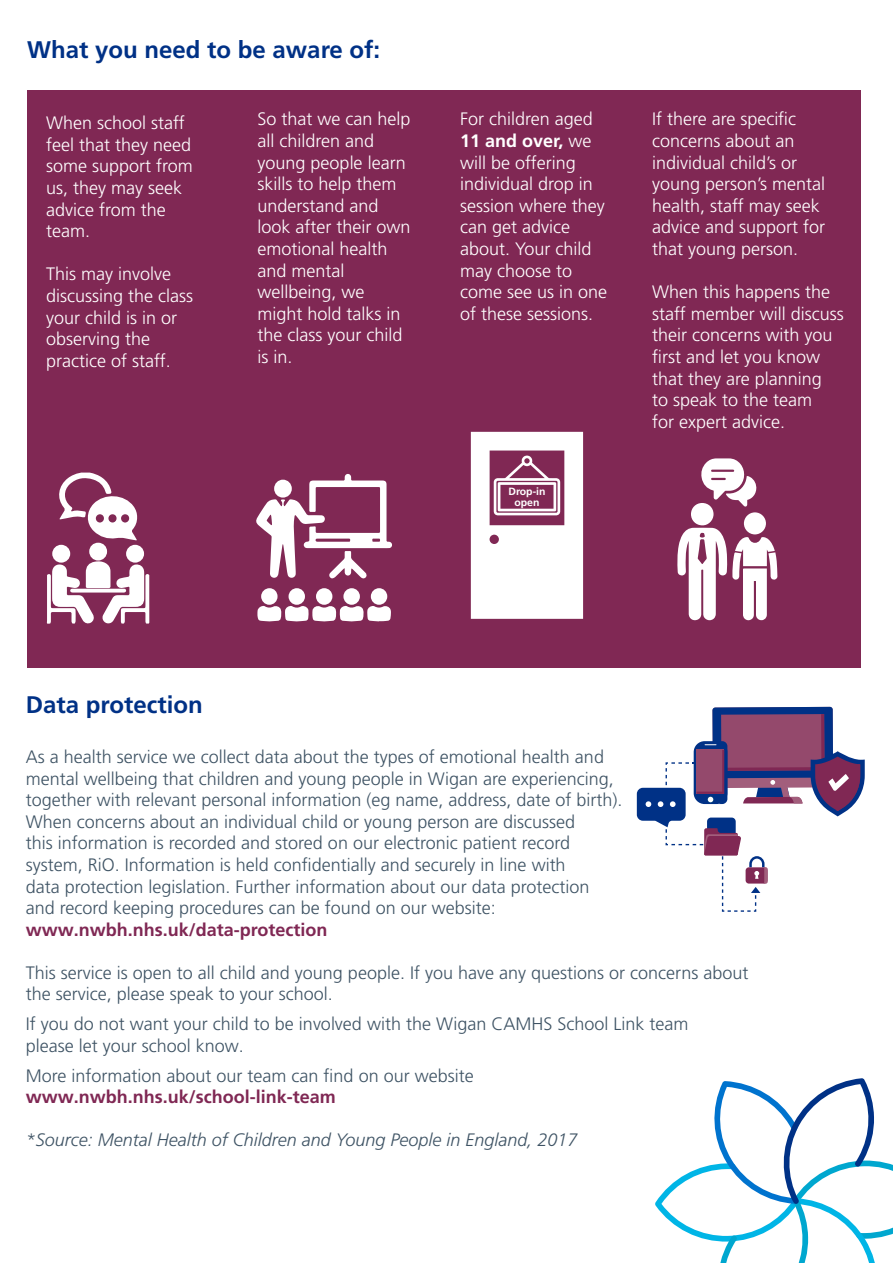
<style>
.page{position:relative;width:893px;height:1263px;background:#fff}
.page>*{position:absolute;margin:0;border:0;box-sizing:border-box;transform-origin:0 0}
.t1{font:700 24px "Frutiger LT Pro";color:#003186}
.t2{font:300 18px/21.6px "Frutiger LT Pro";color:#3e5364}
.t3{font:300 18px/21.6px "Frutiger LT Pro";color:#fff}
.t4{font:700 18px "Frutiger LT Pro";color:#802854}
.t5{font:italic 300 18px "Frutiger LT Pro";color:#3e5364}
.t6{font:700 10.5px/10.5px "Frutiger LT Pro";color:#fff;text-align:center}
.s1{font-weight:700}
</style>
<div class="page">
<div style="left:27px;top:90px;width:833px;height:578px;background:#802854"></div>
<svg style="left:655px;top:1078px;width:238px;height:185px"></svg>
<svg style="left:637px;top:707px;width:228px;height:205px"></svg>
<svg style="left:256px;top:474px;width:136px;height:105px"></svg>
<svg style="left:257px;top:605px;width:134px;height:16px"></svg>
<div style="left:274px;top:480px;width:18px;height:18px;background:#fff;border-radius:50%"></div>
<div style="left:316px;top:588px;width:16px;height:17px;background:#fff;border-radius:50%"></div>
<div style="left:371px;top:588px;width:16px;height:17px;background:#fff;border-radius:50%"></div>
<div style="left:343px;top:588px;width:17px;height:17px;background:#fff;border-radius:50%"></div>
<div style="left:288px;top:588px;width:17px;height:17px;background:#fff;border-radius:50%"></div>
<div style="left:261px;top:588px;width:17px;height:17px;background:#fff;border-radius:50%"></div>
<svg style="left:471px;top:432px;width:112px;height:187px"></svg>
<svg style="left:59px;top:473px;width:78px;height:68px"></svg>
<div style="left:52px;top:545px;width:18px;height:18px;background:#fff;border-radius:50%"></div>
<div style="left:89px;top:543px;width:18px;height:17px;background:#fff;border-radius:50%"></div>
<div style="left:126px;top:545px;width:18px;height:18px;background:#fff;border-radius:50%"></div>
<svg style="left:47px;top:561px;width:102px;height:63px"></svg>
<div style="left:691px;top:503px;width:23px;height:23px;background:#fff;border-radius:50%"></div>
<div style="left:744px;top:512px;width:22px;height:22px;background:#fff;border-radius:50%"></div>
<svg style="left:677px;top:528px;width:100px;height:93px"></svg>
<svg style="left:701px;top:458px;width:56px;height:49px"></svg>
<h1 class="t1" style="left:27px;top:36px;width:355px">What you need to be aware of:</h1>
<p class="t3" style="left:46px;top:112px;width:148px">When school staff feel that they need some support from us, they may seek advice from the team.</p>
<p class="t3" style="left:46px;top:263px;width:149px">This may involve discussing the class your child is in or observing the practice of staff.</p>
<p class="t3" style="left:258px;top:108px;width:155px">So that we can help all children and young people learn skills to help them understand and look after their own emotional health and mental wellbeing, we might hold talks in the class your child is in.</p>
<p class="t3" style="left:460px;top:108px;width:149px">For children aged<br><span class="s1">11 and over,</span> we will be offering individual drop in session where they can get advice about. Your child may choose to come see us in one of these sessions.</p>
<p class="t3" style="left:652px;top:108px;width:175px">If there are specific concerns about an individual child’s or young person’s mental health, staff may seek advice and support for that young person.</p>
<p class="t3" style="left:652px;top:281px;width:193px">When this happens the staff member will discuss their concerns with you first and let you know that they are planning<br>to speak to the team<br>for expert advice.</p>
<p class="t6" style="left:508px;top:486px;width:39px">Drop-in open</p>
<h1 class="t1" style="left:26px;top:690px;width:178px">Data protection</h1>
<p class="t2" style="left:26px;top:746px;width:598px">As a health service we collect data about the types of emotional health and mental wellbeing that children and young people in Wigan are experiencing, together with relevant personal information (eg name, address, date of birth).<br>When concerns about an individual child or young person are discussed<br>this information is recorded and stored on our electronic patient record system, RiO. Information is held confidentially and securely in line with<br>data protection legislation. Further information about our data protection and record keeping procedures can be found on our website:</p>
<p class="t4" style="left:26px;top:919px;width:303px">www.nwbh.nhs.uk/data-protection</p>
<p class="t2" style="left:26px;top:962px;width:724px;line-height:21px">This service is open to all child and young people. If you have any questions or concerns about the service, please speak to your school.</p>
<p class="t2" style="left:26px;top:1013px;width:664px">If you do not want your child to be involved with the Wigan CAMHS School Link team please let your school know.</p>
<p class="t2" style="left:26px;top:1065px;width:449px">More information about our team can find on our website</p>
<p class="t4" style="left:26px;top:1086px;width:312px">www.nwbh.nhs.uk/school-link-team</p>
<p class="t5" style="left:26px;top:1130px;width:553px">*Source: Mental Health of Children and Young People in England, 2017</p>
</div>
